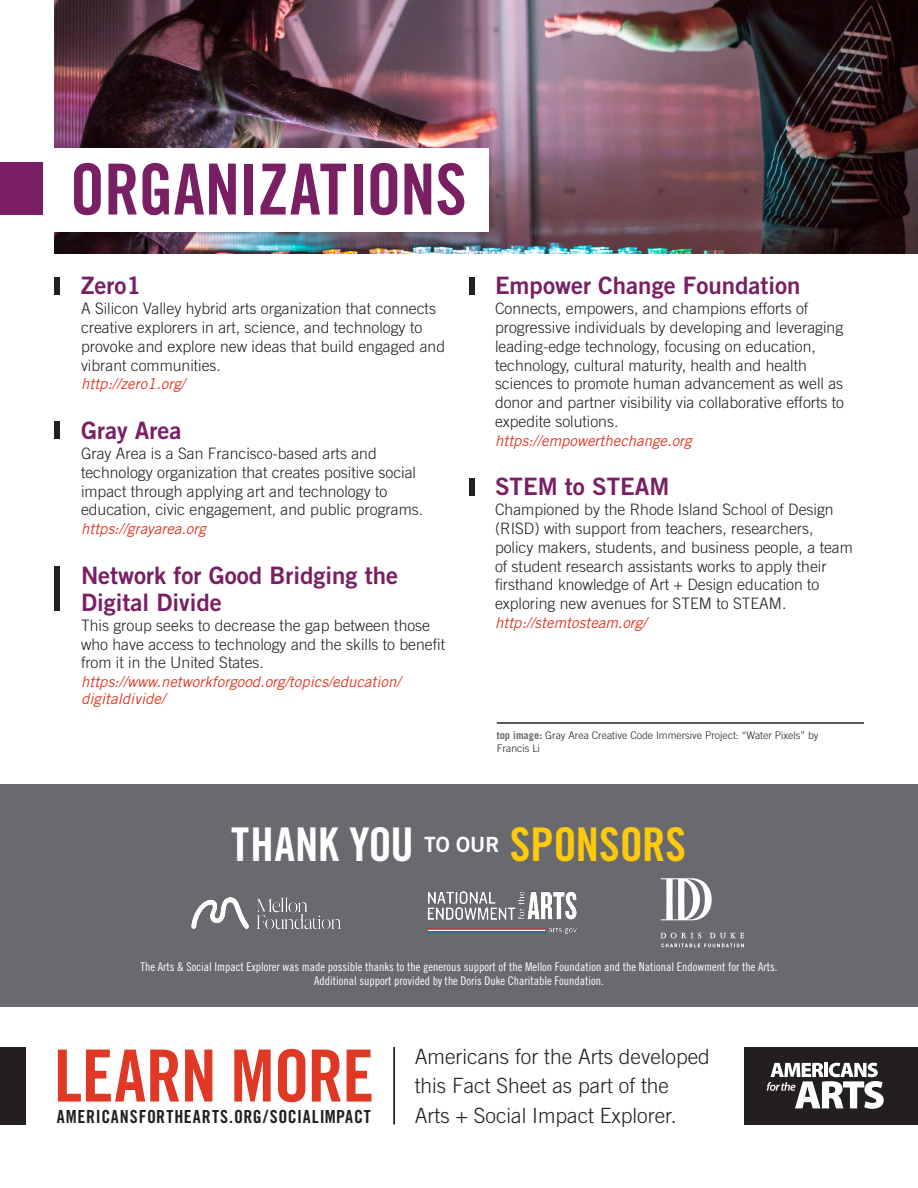
<style>
.page{position:relative;width:918px;height:1188px;background:#fff}
.page>*{position:absolute;margin:0;border:0;box-sizing:border-box;transform-origin:0 0}
.h1_-_red{font:72px "Trade Gothic LT Std Bd Cn 20";letter-spacing:-.01em;color:#df3925}
.h1_-_purple{font:70.5px "Trade Gothic LT Std Bd Cn 20";letter-spacing:-.01em;color:#791f63}
.t1{font:46.5px "Trade Gothic LT Std Bd Cn 20";color:#fff}
.orgs_-_h2{font:24px/27px "Trade Gothic LT Std Bd 2";color:#791f63}
.description_-_social{font:300 21px/29.7px "Trade Gothic LT Std";color:#231f20}
.link_-_social_impact{font:18px "Trade Gothic LT Std Bd Cn 20";letter-spacing:.035em;color:#231f20}
.details_-_p{font:300 15.75px/18.8px "Trade Gothic LT Std";color:#231f20}
.details_-_contact{font:italic 15px/17.2px "Trade Gothic LT Std";color:#df3925}
.t2{font:12px/13.5px "Trade Gothic LT Std Cn 18";color:#fff;text-align:center}
.reference{font:300 10.5px/12.3px "Trade Gothic LT Std";color:#231f20}
.s1{font-weight:700;color:#696a70}
.s2{color:#feca0a}
</style>
<div class="page">
<img style="left:54px;top:0;width:864px;height:254px">
<div style="left:0;top:162px;width:42px;height:52px;background:#791f63"></div>
<div style="left:47px;top:148px;width:442px;height:84px;background:#fff"></div>
<div style="left:54px;top:277px;width:6px;height:17px;background:#231f20"></div>
<div style="left:54px;top:421px;width:6px;height:18px;background:#231f20"></div>
<div style="left:54px;top:566px;width:6px;height:45px;background:#231f20"></div>
<div style="left:469px;top:478px;width:6px;height:17px;background:#231f20"></div>
<div style="left:469px;top:277px;width:6px;height:17px;background:#231f20"></div>
<hr style="left:497px;top:722px;width:367px;height:2px;background:#231f20">
<div style="left:0;top:784px;width:918px;height:223px;background:#696a70"></div>
<img style="left:192px;top:898px;width:148px;height:30px">
<img style="left:427px;top:891px;width:150px;height:43px">
<svg style="left:661px;top:878px;width:51px;height:42px"></svg>
<svg style="left:661px;top:944px;width:83px;height:3px"></svg>
<svg style="left:710px;top:933px;width:34px;height:5px"></svg>
<svg style="left:661px;top:933px;width:41px;height:5px"></svg>
<div style="left:0;top:1047px;width:26px;height:77px;background:#231f20"></div>
<hr style="left:394px;top:1047px;width:1px;height:77px;background:#231f20">
<div style="left:744px;top:1047px;width:174px;height:77px;background:#231f20"></div>
<svg style="left:767px;top:1063px;width:117px;height:46px"></svg>
<h1 class="h1_-_purple" style="left:70px;top:147px;width:399px">ORGANIZATIONS</h1>
<h2 class="orgs_-_h2" style="left:81px;top:272px;width:61px">Zero1</h2>
<p class="details_-_p" style="left:81px;top:299px;width:366px">A Silicon Valley hybrid arts organization that connects creative explorers in art, science, and technology to provoke and explore new ideas that build engaged and vibrant communities.</p>
<p class="details_-_contact" style="left:81px;top:376px;width:106px">http://zero1.org/</p>
<h2 class="orgs_-_h2" style="left:81px;top:416px;width:102px">Gray Area</h2>
<p class="details_-_p" style="left:81px;top:444px;width:344px">Gray Area is a San Francisco-based arts and technology organization that creates positive social impact through applying art and technology to education, civic engagement, and public programs.</p>
<p class="details_-_contact" style="left:81px;top:520px;width:126px">https://grayarea.org</p>
<h2 class="orgs_-_h2" style="left:81px;top:561px;width:319px">Network for Good Bridging the<br>Digital Divide</h2>
<p class="details_-_p" style="left:81px;top:616px;width:366px">This group seeks to decrease the gap between those who have access to technology and the skills to benefit from it in the United States.</p>
<p class="details_-_contact" style="left:81px;top:673px;width:321px">https://www.networkforgood.org/topics/education/ digitaldivide/</p>
<h2 class="orgs_-_h2" style="left:495px;top:272px;width:307px">Empower Change Foundation</h2>
<p class="details_-_p" style="left:495px;top:299px;width:351px">Connects, empowers, and champions efforts of progressive individuals by developing and leveraging leading-edge technology, focusing on education, technology, cultural maturity, health and health sciences to promote human advancement as well as donor and partner visibility via collaborative efforts to expedite solutions.</p>
<p class="details_-_contact" style="left:495px;top:432px;width:198px">https://empowerthechange.org</p>
<h2 class="orgs_-_h2" style="left:495px;top:473px;width:176px">STEM to STEAM</h2>
<p class="details_-_p" style="left:495px;top:500px;width:359px">Championed by the Rhode Island School of Design (RISD) with support from teachers, researchers, policy makers, students, and business people, a team of student research assistants works to apply their firsthand knowledge of Art + Design education to exploring new avenues for STEM to STEAM.</p>
<p class="details_-_contact" style="left:495px;top:614px;width:153px">http://stemtosteam.org/</p>
<p class="reference" style="left:497px;top:729px;width:323px"><span class="s1">top image:</span> Gray Area Creative Code Immersive Project: “Water Pixels” by<br>Francis Li</p>
<h3 class="t1" style="left:231px;top:816px;width:456px">THANK YOU <sup>TO</sup> <sup>OUR</sup> <span class="s2">SPONSORS</span></h3>
<p class="t2" style="left:140px;top:960px;width:639px">The Arts &amp; Social Impact Explorer was made possible thanks to the generous support of the Mellon Foundation and the National Endowment for the Arts.<br>Additional support provided by the Doris Duke Charitable Foundation.</p>
<h1 class="h1_-_red" style="left:54px;top:1032px;width:322px">LEARN MORE</h1>
<p class="link_-_social_impact" style="left:57px;top:1106px;width:315px">AMERICANSFORTHEARTS.ORG/SOCIALIMPACT</p>
<p class="description_-_social" style="left:415px;top:1041px;width:297px">Americans for the Arts developed this Fact Sheet as part of the<br>Arts + Social Impact Explorer.</p>
</div>
